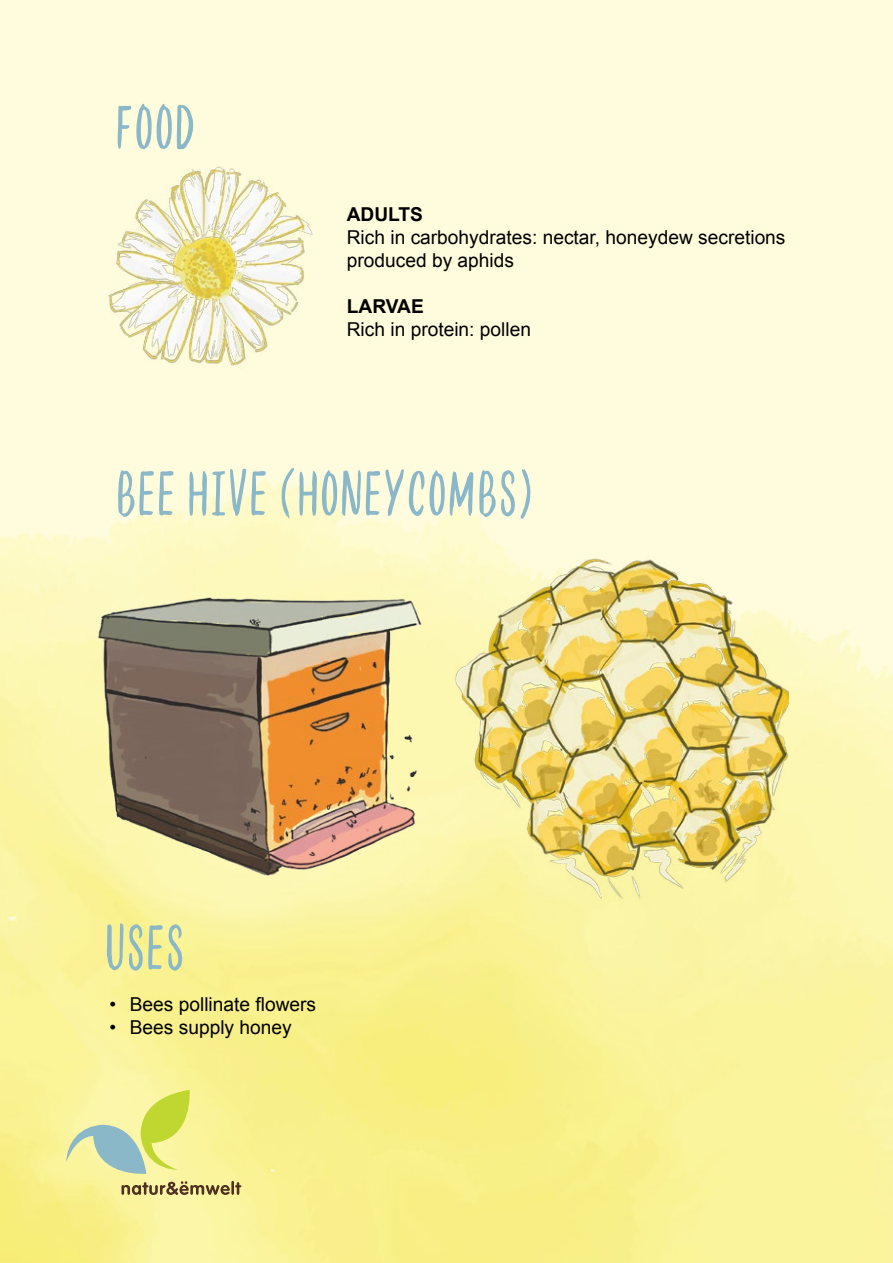
<style>
.page{position:relative;width:893px;height:1263px;background:#fff}
.page>*{position:absolute;margin:0;border:0;box-sizing:border-box;transform-origin:0 0}
.t1{font:59.55px "Blooms Hand";color:#8bb8c9}
.t2{font:19.2px/23px "Arial";color:#000}
.t3{font:700 19.2px "Arial";color:#000}
</style>
<div class="page">
<svg style="left:66px;top:1090px;width:175px;height:105px;background:#e1e392"></svg>
<img style="left:453px;top:549px;width:336px;height:352px">
<img style="left:84px;top:588px;width:343px;height:301px">
<img style="left:104px;top:162px;width:212px;height:207px">
<h1 class="t1" style="left:115px;top:91px;width:82px">FOOD</h1>
<p class="t3" style="left:347px;top:202px;width:78px">ADULTS</p>
<p class="t2" style="left:347px;top:226px;width:440px">Rich in carbohydrates: nectar, honeydew secretions produced by aphids</p>
<p class="t3" style="left:347px;top:294px;width:78px">LARVAE</p>
<p class="t2" style="left:347px;top:318px;width:186px">Rich in protein: pollen</p>
<h1 class="t1" style="left:116px;top:457px;width:419px">BEE HIVE (HONEYCOMBS)</h1>
<h1 class="t1" style="left:104px;top:911px;width:82px">USES</h1>
<p class="t2" style="left:110px;top:993px;width:208px">• Bees pollinate flowers</p>
<p class="t2" style="left:110px;top:1016px;width:184px">• Bees supply honey</p>
</div>
